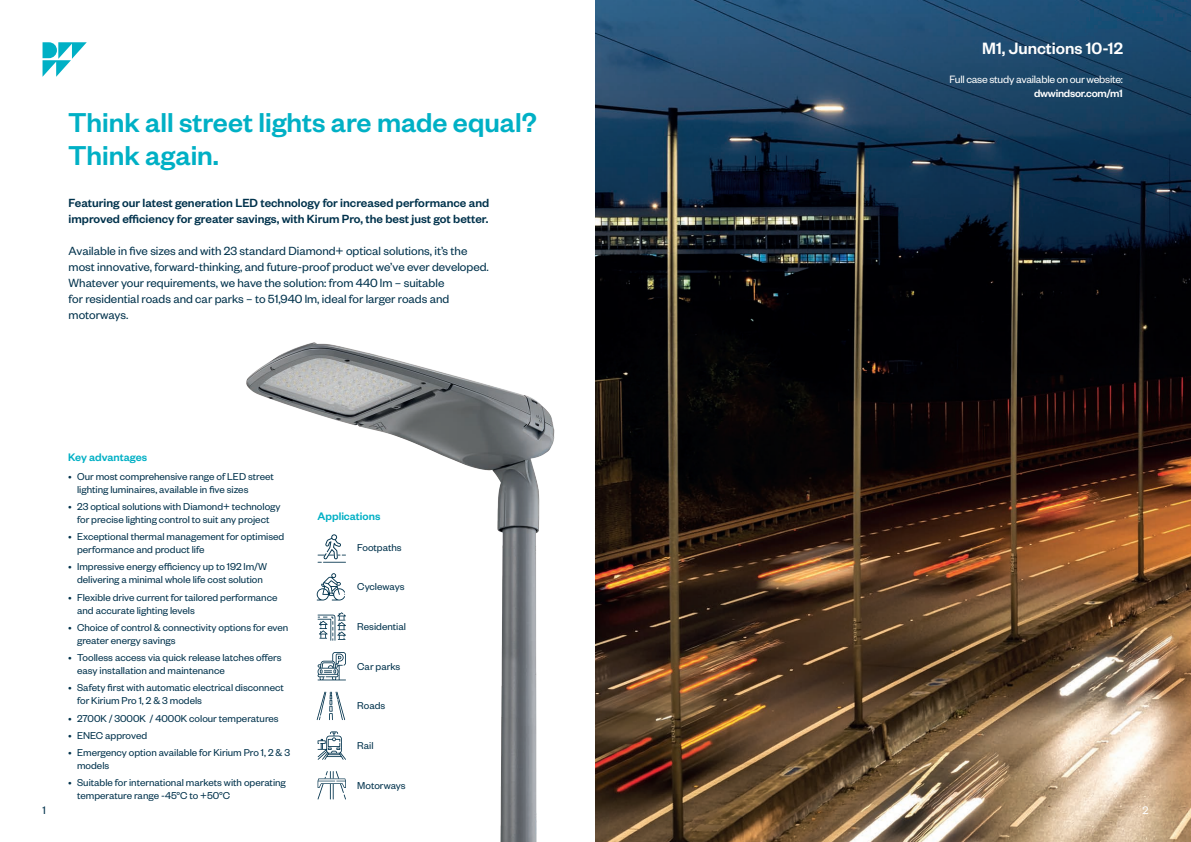
<style>
.page{position:relative;width:1191px;height:842px;background:#fff}
.page>*{position:absolute;margin:0;border:0;box-sizing:border-box;transform-origin:0 0}
.t1{font:500 30px/33px "Founders Grotesk";color:#00b0c5}
.t2{font:500 18px "Founders Grotesk";color:#fff}
.t3{font:13px/16px "Founders Grotesk";color:#00324c}
.t4{font:500 13px/16px "Founders Grotesk";color:#00324c}
.t5{font:500 12px "Founders Grotesk";color:#00b0c5}
.t6{font:12px "Founders Grotesk";color:#00324c}
.t7{font:12px "Founders Grotesk";color:#fff}
.t8{font:11.7px "Founders Grotesk";letter-spacing:-.02em;color:#fff}
.t9{font:500 11.7px "Founders Grotesk";letter-spacing:-.02em;color:#fff}
.t10{font:11px/13px "Founders Grotesk";color:#00324c}
</style>
<div class="page">
<img style="left:246px;top:342px;width:309px;height:500px">
<img style="left:595px;top:0;width:596px;height:842px">
<svg style="left:43px;top:43px;width:43px;height:34px"></svg>
<svg style="left:317px;top:534px;width:29px;height:29px"></svg>
<svg style="left:317px;top:573px;width:28px;height:27px"></svg>
<svg style="left:317px;top:692px;width:28px;height:28px"></svg>
<svg style="left:317px;top:612px;width:29px;height:29px"></svg>
<svg style="left:317px;top:731px;width:29px;height:29px"></svg>
<svg style="left:317px;top:652px;width:29px;height:28px"></svg>
<svg style="left:317px;top:771px;width:29px;height:28px"></svg>
<h1 class="t1" style="left:68px;top:105px;width:470px">Think all street lights are made equal?<br>Think again.</h1>
<p class="t4" style="left:69px;top:194px;width:422px">Featuring our latest generation LED technology for increased performance and improved efficiency for greater savings, with Kirum Pro, the best just got better.</p>
<p class="t3" style="left:69px;top:242px;width:422px">Available in five sizes and with 23 standard Diamond+ optical solutions, it’s the most innovative, forward-thinking, and future-proof product we’ve ever developed.<br>Whatever your requirements, we have the solution: from 440 lm – suitable<br>for residential roads and car parks – to 51,940 lm, ideal for larger roads and motorways.</p>
<p class="t5" style="left:68px;top:450px;width:81px">Key advantages</p>
<p class="t10" style="left:77px;top:469px;width:198px;text-indent:-9px">• Our most comprehensive range of LED street lighting luminaires, available in five sizes</p>
<p class="t10" style="left:68px;top:499px;width:214px;text-align:center">• 23 optical solutions with Diamond+ technology for precise lighting control to suit any project</p>
<p class="t10" style="left:77px;top:530px;width:209px;text-indent:-9px">• Exceptional thermal management for optimised performance and product life</p>
<p class="t10" style="left:68px;top:560px;width:201px;text-align:center">• Impressive energy efficiency up to 192 lm/W delivering a minimal whole life cost solution</p>
<p class="t10" style="left:77px;top:590px;width:202px;text-indent:-9px">• Flexible drive current for tailored performance and accurate lighting levels</p>
<p class="t10" style="left:77px;top:620px;width:213px;text-indent:-9px">• Choice of control &amp; connectivity options for even greater energy savings</p>
<p class="t10" style="left:77px;top:651px;width:206px;text-indent:-9px">• Toolless access via quick release latches offers easy installation and maintenance</p>
<p class="t10" style="left:77px;top:681px;width:208px;text-indent:-9px">• Safety first with automatic electrical disconnect for Kirium Pro 1, 2 &amp; 3 models</p>
<p class="t10" style="left:68px;top:711px;width:212px">• 2700K / 3000K / 4000K colour temperatures</p>
<p class="t10" style="left:68px;top:728px;width:81px">• ENEC approved</p>
<p class="t10" style="left:77px;top:746px;width:214px;text-indent:-9px">• Emergency option available for Kirium Pro 1, 2 &amp; 3 models</p>
<p class="t10" style="left:77px;top:776px;width:210px;text-indent:-9px">• Suitable for international markets with operating temperature range -45°C to +50°C</p>
<p class="t5" style="left:317px;top:508px;width:64px">Applications</p>
<p class="t10" style="left:357px;top:540px;width:46px">Footpaths</p>
<p class="t10" style="left:357px;top:580px;width:49px">Cycleways</p>
<p class="t10" style="left:357px;top:619px;width:50px">Residential</p>
<p class="t10" style="left:357px;top:659px;width:45px">Car parks</p>
<p class="t10" style="left:357px;top:699px;width:29px">Roads</p>
<p class="t10" style="left:357px;top:738px;width:18px">Rail</p>
<p class="t10" style="left:357px;top:778px;width:50px">Motorways</p>
<h2 class="t2" style="left:982px;top:37px;width:142px">M1, Junctions 10-12</h2>
<p class="t8" style="left:949px;top:72px;width:175px">Full case study available on our website:</p>
<p class="t9" style="left:1034px;top:86px;width:90px">dwwindsor.com/m1</p>
<p class="t6" style="left:43px;top:802px;width:5px">1</p>
<p class="t7" style="left:1142px;top:802px;width:8px">2</p>
</div>
